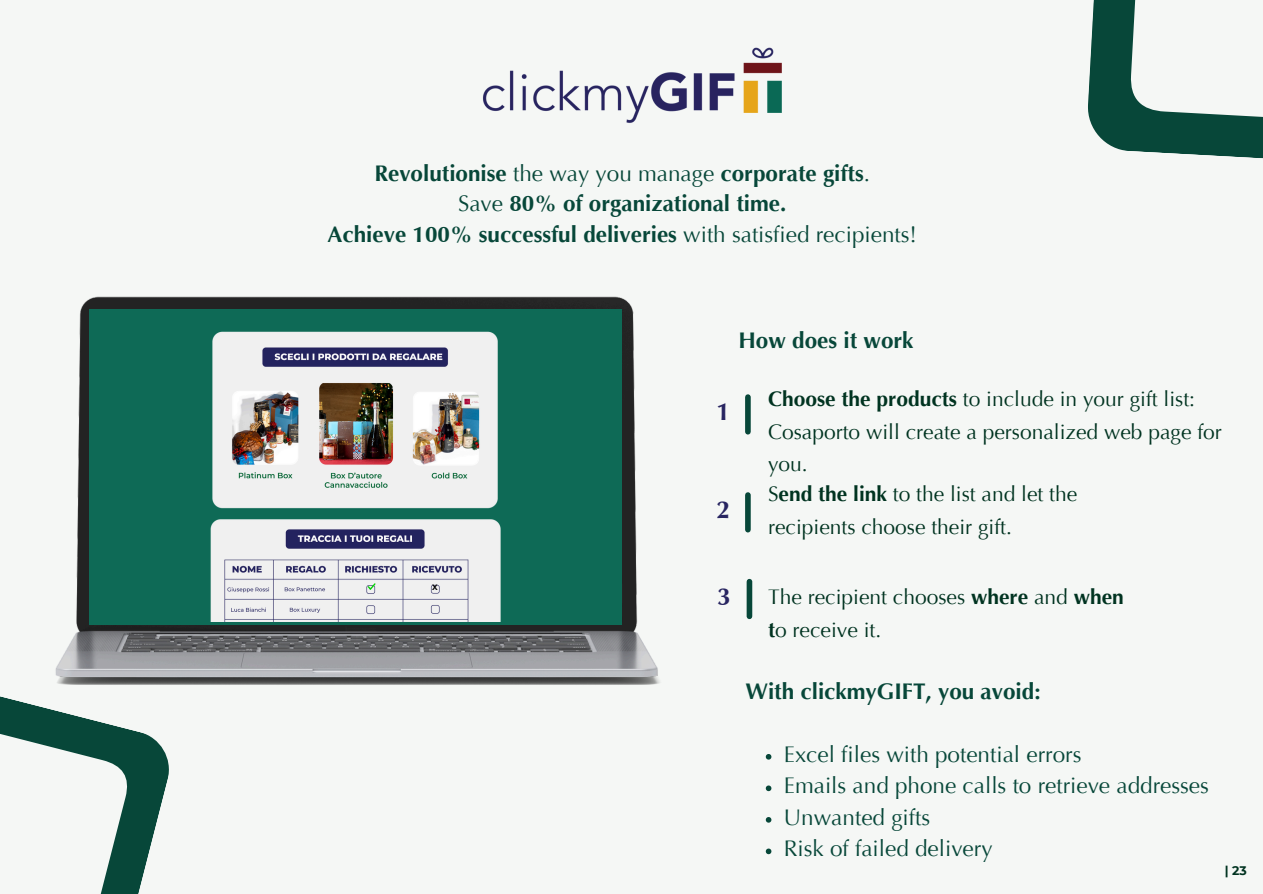
<style>
.page{position:relative;width:1263px;height:894px;background:#fff}
.page>*{position:absolute;margin:0;border:0;box-sizing:border-box;transform-origin:0 0}
.t1{font:700 24.6px "Optima LT Pro";color:#282561}
.t2{font:700 22.5px/30.3px "Optima LT Pro";color:#074739;text-align:center}
.t3{font:22.5px "Optima LT Pro";color:#074739}
.t4{font:21px/32.7px "Optima LT Pro";color:#003320}
.t5{font:700 12.45px "Montserrat";color:#003320}
.t6{font:700 7.8px "Montserrat";color:#000}
.s1{font-weight:400}
.s2{font-weight:700}
</style>
<div class="page">
<div style="left:0;top:0;width:1263px;height:893px;background:#f5f7f5"></div>
<svg style="left:1088px;top:0;width:175px;height:159px"></svg>
<img style="left:55px;top:296px;width:605px;height:389px">
<div style="left:89px;top:309px;width:533px;height:316px;background:#0e6a56"></div>
<div style="left:745px;top:397px;width:6px;height:34px;background:#074739"></div>
<div style="left:745px;top:495px;width:6px;height:34px;background:#074739"></div>
<div style="left:747px;top:581px;width:5px;height:35px;background:#074739"></div>
<img style="left:210px;top:331px;width:291px;height:290px">
<img style="left:483px;top:47px;width:299px;height:76px">
<svg style="left:0;top:680px;width:177px;height:213px"></svg>
<svg style="left:368px;top:583px;width:8px;height:6px"></svg>
<svg style="left:766px;top:754px;width:5px;height:5px"></svg>
<svg style="left:766px;top:785px;width:5px;height:5px"></svg>
<svg style="left:766px;top:817px;width:5px;height:5px"></svg>
<svg style="left:766px;top:848px;width:5px;height:5px"></svg>
<p class="t2" style="left:328px;top:160px;width:591px">Revolutionise <span class="s1">the way you manage</span> corporate gifts<span class="s1">.<br>Save</span> 80% of organizational time.<br>Achieve 100% successful deliveries <span class="s1">with satisfied recipients!</span></p>
<p class="t6" style="left:432px;top:582px;width:7px">X</p>
<p class="t2" style="left:738px;top:328px;width:177px">How does it work</p>
<p class="t1" style="left:716px;top:402px;width:15px">1</p>
<h2 class="t1" style="left:716px;top:500px;width:15px">2</h2>
<p class="t4" style="left:768px;top:384px;width:455px"><span class="s2">Choose the products</span> to include in your gift list:<br>Cosaporto will create a personalized web page for you.</p>
<p class="t4" style="left:768px;top:479px;width:311px">S<span class="s2">end the link</span> to the list and let the recipients choose their gift.</p>
<p class="t1" style="left:717px;top:586px;width:15px">3</p>
<p class="t4" style="left:768px;top:582px;width:357px">The recipient chooses <span class="s2">where</span> and <span class="s2">when t</span>o receive it.</p>
<p class="t2" style="left:745px;top:678px;width:297px">With clickmyGIFT, you avoid:</p>
<p class="t3" style="left:784px;top:745px;width:299px">Excel files with potential errors</p>
<h1 class="t3" style="left:784px;top:776px;width:427px">Emails and phone calls to retrieve addresses</h1>
<p class="t3" style="left:784px;top:808px;width:148px">Unwanted gifts</p>
<p class="t3" style="left:784px;top:839px;width:210px">Risk of failed delivery</p>
<h1 class="t5" style="left:1225px;top:863px;width:24px">| 23</h1>
</div>
